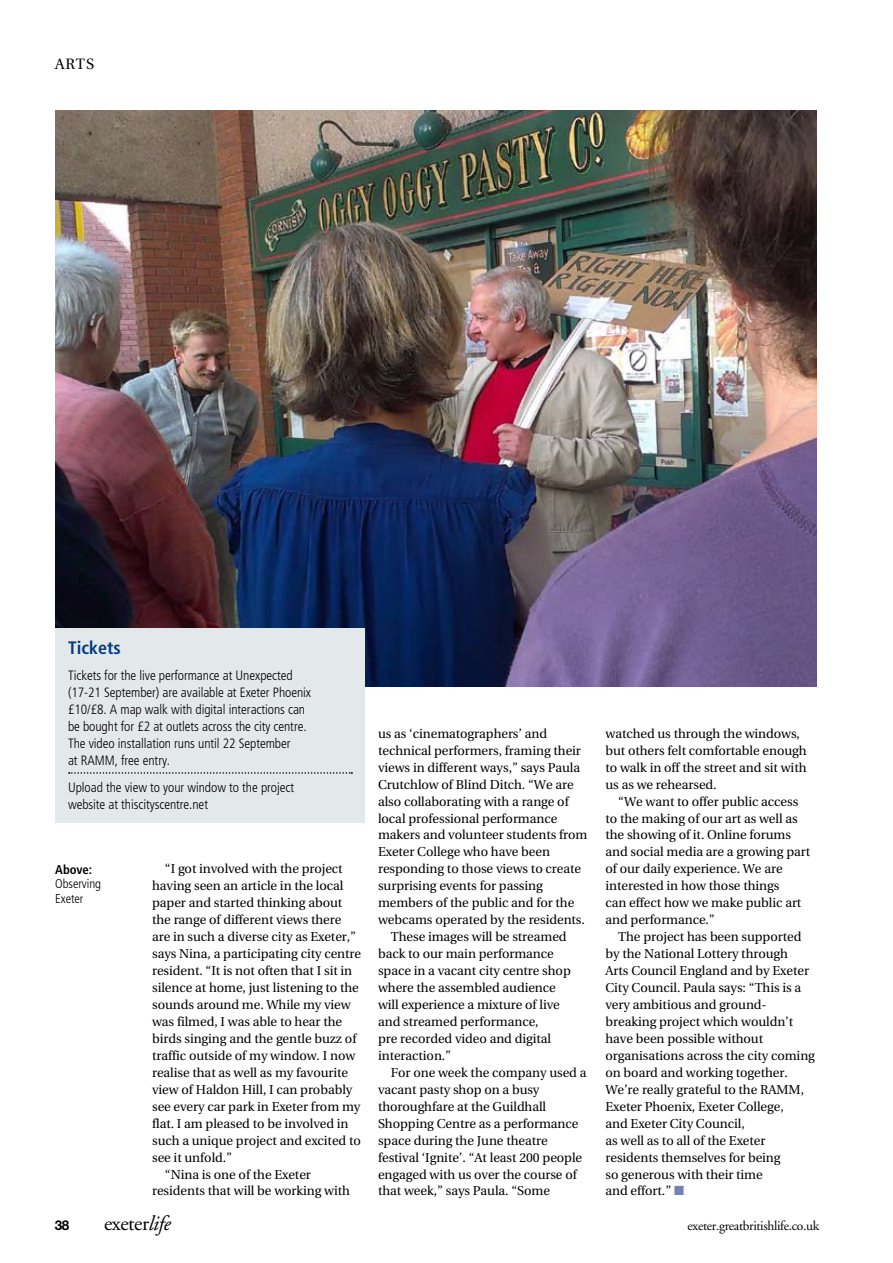
<style>
.page{position:relative;width:893px;height:1263px;background:#fff}
.page>*{position:absolute;margin:0;border:0;box-sizing:border-box;transform-origin:0 0}
.t1{font:21px "Adobe Garamond";letter-spacing:-.025em;color:#000}
.t2{font:700 condensed 18px "Frutiger";color:#013b82}
.t3{font:15px "Utopia";color:#000}
.t4{font:300 condensed 13.5px/17px "Frutiger";letter-spacing:-.005em;color:#000}
.t5{font:13.5px "Adobe Garamond";letter-spacing:-.025em;color:#000}
.t6{font:700 13.5px "Helvetica Neue";color:#000}
.t7{font:12.9px/17px "Utopia";letter-spacing:-.005em;color:#000}
.t8{font:300 condensed 12.75px/14.5px "Frutiger";letter-spacing:-.005em;color:#000}
.t9{font:700 condensed 12.75px "Frutiger";letter-spacing:-.005em;color:#000}
.s1{font-style:italic}
</style>
<div class="page">
<img style="left:55px;top:111px;width:761px;height:576px">
<div style="left:55px;top:628px;width:310px;height:194px;background:#e3e8eb"></div>
<svg style="left:69px;top:772px;width:283px;height:2px"></svg>
<p class="t3" style="left:55px;top:55px;width:40px">ARTS</p>
<h2 class="t2" style="left:68px;top:637px;width:54px">Tickets</h2>
<p class="t4" style="left:68px;top:667px;width:245px">Tickets for the live performance at Unexpected (17-21 September) are available at Exeter Phoenix £10/£8. A map walk with digital interactions can be bought for £2 at outlets across the city centre.<br>The video installation runs until 22 September<br>at RAMM, free entry.</p>
<p class="t4" style="left:68px;top:779px;width:228px">Upload the view to your window to the project website at thiscityscentre.net</p>
<p class="t9" style="left:55px;top:861px;width:38px">Above:</p>
<p class="t8" style="left:55px;top:876px;width:47px">Observing<br>Exeter</p>
<p class="t7" style="left:165px;top:861px;width:179px">“I got involved with the project</p>
<p class="t7" style="left:152px;top:878px;width:193px">having seen an article in the local</p>
<p class="t7" style="left:152px;top:895px;width:192px">paper and started thinking about</p>
<p class="t7" style="left:152px;top:912px;width:191px">the range of different views there</p>
<p class="t7" style="left:152px;top:928px;width:205px">are in such a diverse city as Exeter,”</p>
<p class="t7" style="left:152px;top:945px;width:211px">says Nina, a participating city centre</p>
<p class="t7" style="left:152px;top:962px;width:202px">resident. “It is not often that I sit in</p>
<p class="t7" style="left:152px;top:979px;width:208px">silence at home, just listening to the</p>
<p class="t7" style="left:152px;top:996px;width:200px">sounds around me. While my view</p>
<p class="t7" style="left:152px;top:1013px;width:192px">was filmed, I was able to hear the</p>
<p class="t7" style="left:152px;top:1030px;width:206px">birds singing and the gentle buzz of</p>
<p class="t7" style="left:152px;top:1047px;width:205px">traffic outside of my window. I now</p>
<p class="t7" style="left:152px;top:1064px;width:197px">realise that as well as my favourite</p>
<p class="t7" style="left:152px;top:1081px;width:202px">view of Haldon Hill, I can probably</p>
<p class="t7" style="left:152px;top:1098px;width:210px">see every car park in Exeter from my</p>
<p class="t7" style="left:152px;top:1115px;width:198px">flat. I am pleased to be involved in</p>
<p class="t7" style="left:152px;top:1132px;width:210px">such a unique project and excited to</p>
<p class="t7" style="left:152px;top:1149px;width:81px">see it unfold.”</p>
<p class="t7" style="left:165px;top:1166px;width:148px">“Nina is one of the Exeter</p>
<p class="t7" style="left:152px;top:1183px;width:199px">residents that will be working with</p>
<p class="t7" style="left:378px;top:725px;width:171px">us as ‘cinematographers’ and</p>
<p class="t7" style="left:378px;top:742px;width:204px">technical performers, framing their</p>
<p class="t7" style="left:378px;top:759px;width:204px">views in different ways,” says Paula</p>
<p class="t7" style="left:378px;top:776px;width:197px">Crutchlow of Blind Ditch. “We are</p>
<p class="t7" style="left:378px;top:793px;width:192px">also collaborating with a range of</p>
<p class="t7" style="left:378px;top:810px;width:181px">local professional performance</p>
<p class="t7" style="left:378px;top:827px;width:211px">makers and volunteer students from</p>
<p class="t7" style="left:378px;top:844px;width:173px">Exeter College who have been</p>
<p class="t7" style="left:378px;top:861px;width:205px">responding to those views to create</p>
<p class="t7" style="left:378px;top:878px;width:166px">surprising events for passing</p>
<p class="t7" style="left:378px;top:895px;width:198px">members of the public and for the</p>
<p class="t7" style="left:378px;top:912px;width:208px">webcams operated by the residents.</p>
<p class="t7" style="left:391px;top:928px;width:177px">These images will be streamed</p>
<p class="t7" style="left:378px;top:945px;width:177px">back to our main performance</p>
<p class="t7" style="left:378px;top:962px;width:194px">space in a vacant city centre shop</p>
<p class="t7" style="left:378px;top:979px;width:179px">where the assembled audience</p>
<p class="t7" style="left:378px;top:996px;width:183px">will experience a mixture of live</p>
<p class="t7" style="left:378px;top:1013px;width:162px">and streamed performance,</p>
<p class="t7" style="left:378px;top:1030px;width:175px">pre recorded video and digital</p>
<p class="t7" style="left:378px;top:1047px;width:75px">interaction.”</p>
<p class="t7" style="left:391px;top:1064px;width:197px">For one week the company used a</p>
<p class="t7" style="left:378px;top:1081px;width:163px">vacant pasty shop on a busy</p>
<p class="t7" style="left:378px;top:1098px;width:170px">thoroughfare at the Guildhall</p>
<p class="t7" style="left:378px;top:1115px;width:202px">Shopping Centre as a performance</p>
<p class="t7" style="left:378px;top:1132px;width:171px">space during the June theatre</p>
<p class="t7" style="left:378px;top:1149px;width:206px">festival ‘Ignite’. “At least 200 people</p>
<p class="t7" style="left:378px;top:1166px;width:200px">engaged with us over the course of</p>
<p class="t7" style="left:378px;top:1183px;width:173px">that week,” says Paula. “Some</p>
<p class="t7" style="left:605px;top:725px;width:203px">watched us through the windows, but others felt comfortable enough to walk in off the street and sit with us as we rehearsed.</p>
<p class="t7" style="left:605px;top:793px;width:206px;text-indent:13px">“We want to offer public access to the making of our art as well as the showing of it. Online forums and social media are a growing part of our daily experience. We are interested in how those things<br>can effect how we make public art and performance.”</p>
<p class="t7" style="left:605px;top:928px;width:211px;text-indent:13px">The project has been supported by the National Lottery through<br>Arts Council England and by Exeter<br>City Council. Paula says: “This is a very ambitious and ground&shy;breaking project which wouldn’t have been possible without organisations across the city coming on board and working together.<br>We’re really grateful to the RAMM,<br>Exeter Phoenix, Exeter College,<br>and Exeter City Council,<br>as well as to all of the Exeter residents themselves for being<br>so generous with their time<br>and effort.”</p>
<p class="t6" style="left:55px;top:1217px;width:16px">38</p>
<h1 class="t1" style="left:104px;top:1212px;width:68px">exeter<span class="s1">life</span></h1>
<p class="t5" style="left:687px;top:1219px;width:133px">exeter.greatbritishlife.co.uk</p>
</div>
